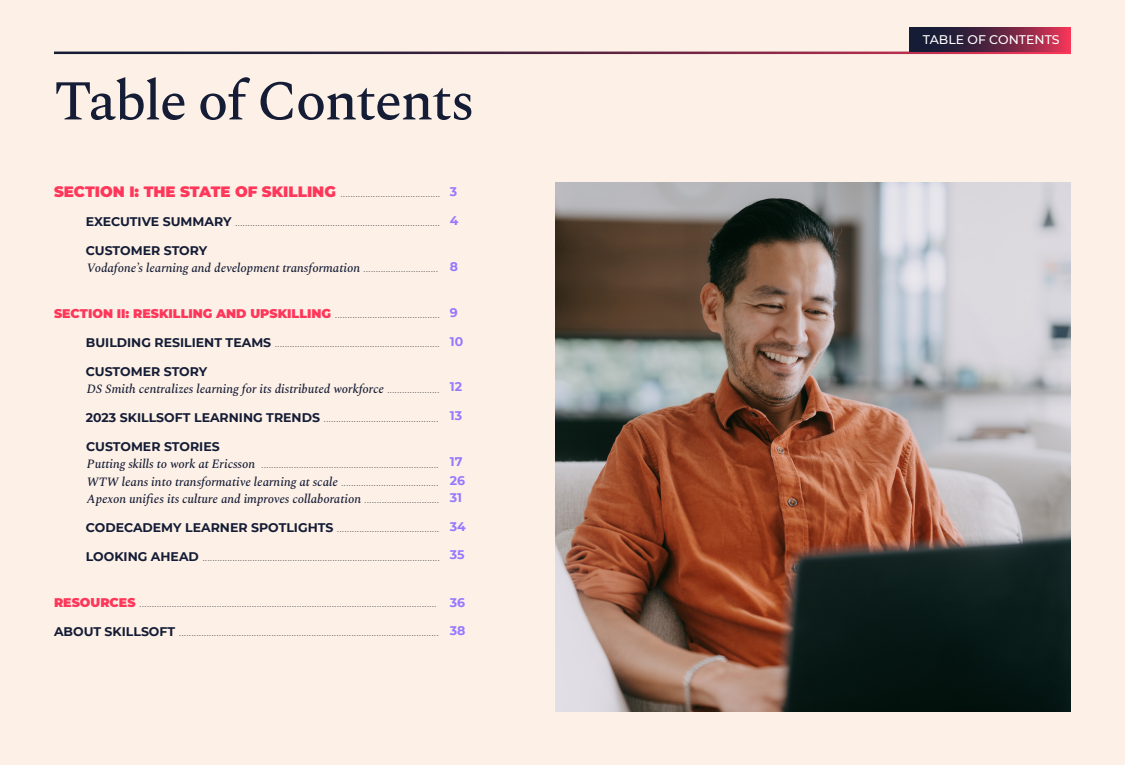
<style>
.page{position:relative;width:1125px;height:765px;background:#fff}
.page>*{position:absolute;margin:0;border:0;box-sizing:border-box;transform-origin:0 0}
.t1{font:500 56.25px "Spectral";letter-spacing:-.03em;color:#141c36}
.t2{font:300 12.5px "Montserrat";color:#59595c}
.t3{font:italic 500 12.5px "Spectral";color:#141c36}
.t4{font:700 12.5px "Montserrat";color:#141c36}
.t5{font:700 12.5px "Montserrat";color:#9678ff}
.t6{font:500 12.5px "Montserrat";color:#fff}
.s1{font-weight:900;font-size:15px;color:#ff375a}
.s2{font-weight:700;color:#141c36}
.s3{font-family:"Montserrat";font-weight:300;font-style:normal;color:#59595c}
.s4{font-weight:900;color:#ff375a}
.s5{font-family:"Spectral";font-weight:500;font-style:italic;color:#141c36}
</style>
<div class="page">
<div style="left:0;top:0;width:1125px;height:764px;background:#fdf0e6"></div>
<hr style="left:54px;top:52px;width:1017px;height:2px;background:#fff">
<svg style="left:910px;top:28px;width:161px;height:24px;background:#622542"></svg>
<img style="left:555px;top:183px;width:516px;height:528px">
<p class="t1" style="left:54px;top:60px;width:422px">Table of Contents</p>
<p class="t2" style="left:54px;top:184px;width:388px"><span class="s1">SECTION I: THE STATE OF SKILLING</span> ........................................</p>
<p class="t2" style="left:86px;top:213px;width:356px"><span class="s2">EXECUTIVE SUMMARY</span> ..................................................................................</p>
<p class="t4" style="left:86px;top:241px;width:123px">CUSTOMER STORY</p>
<p class="t3" style="left:87px;top:259px;width:353px">Vodafone’s learning and development transformation <span class="s3">..............................</span></p>
<p class="t2" style="left:54px;top:306px;width:387px"><span class="s4">SECTION II: RESKILLING AND UPSKILLING</span> ..........................................</p>
<p class="t2" style="left:86px;top:334px;width:355px"><span class="s2">BUILDING RESILIENT TEAMS</span> ..................................................................</p>
<p class="t4" style="left:86px;top:363px;width:123px">CUSTOMER STORY</p>
<p class="t3" style="left:87px;top:380px;width:354px">DS Smith centralizes learning for its distributed workforce <span class="s3">.....................</span></p>
<p class="t2" style="left:86px;top:409px;width:354px"><span class="s2">2023 SKILLSOFT LEARNING TRENDS</span> ..............................................</p>
<p class="t4" style="left:86px;top:438px;width:135px">CUSTOMER STORIES</p>
<p class="t2" style="left:87px;top:456px;width:353px"><span class="s5">Putting skills to work at Ericsson</span> .......................................................................</p>
<p class="t3" style="left:87px;top:473px;width:353px">WTW leans into transformative learning at scale <span class="s3">.......................................</span></p>
<p class="t3" style="left:87px;top:490px;width:354px">Apexon unifies its culture and improves collaboration <span class="s3">..............................</span></p>
<p class="t2" style="left:86px;top:519px;width:355px"><span class="s2">CODECADEMY LEARNER SPOTLIGHTS</span> .........................................</p>
<p class="t2" style="left:86px;top:548px;width:356px"><span class="s2">LOOKING AHEAD</span> ...............................................................................................</p>
<p class="t2" style="left:54px;top:594px;width:384px"><span class="s4">RESOURCES</span> .......................................................................................................................</p>
<p class="t2" style="left:54px;top:623px;width:386px"><span class="s2">ABOUT SKILLSOFT</span> ........................................................................................................</p>
<p class="t5" style="left:450px;top:183px;width:9px">3</p>
<p class="t5" style="left:450px;top:211px;width:10px">4</p>
<p class="t5" style="left:450px;top:258px;width:10px">8</p>
<p class="t5" style="left:450px;top:304px;width:9px">9</p>
<p class="t5" style="left:450px;top:333px;width:15px">10</p>
<p class="t5" style="left:450px;top:378px;width:14px">12</p>
<p class="t5" style="left:450px;top:406px;width:14px">13</p>
<p class="t5" style="left:450px;top:453px;width:14px">17</p>
<p class="t5" style="left:450px;top:471px;width:17px">26</p>
<p class="t5" style="left:450px;top:489px;width:14px">31</p>
<p class="t5" style="left:450px;top:518px;width:18px">34</p>
<p class="t5" style="left:450px;top:545px;width:16px">35</p>
<p class="t5" style="left:450px;top:594px;width:17px">36</p>
<p class="t5" style="left:450px;top:621px;width:17px">38</p>
<p class="t6" style="left:923px;top:31px;width:138px">TABLE OF CONTENTS</p>
</div>
